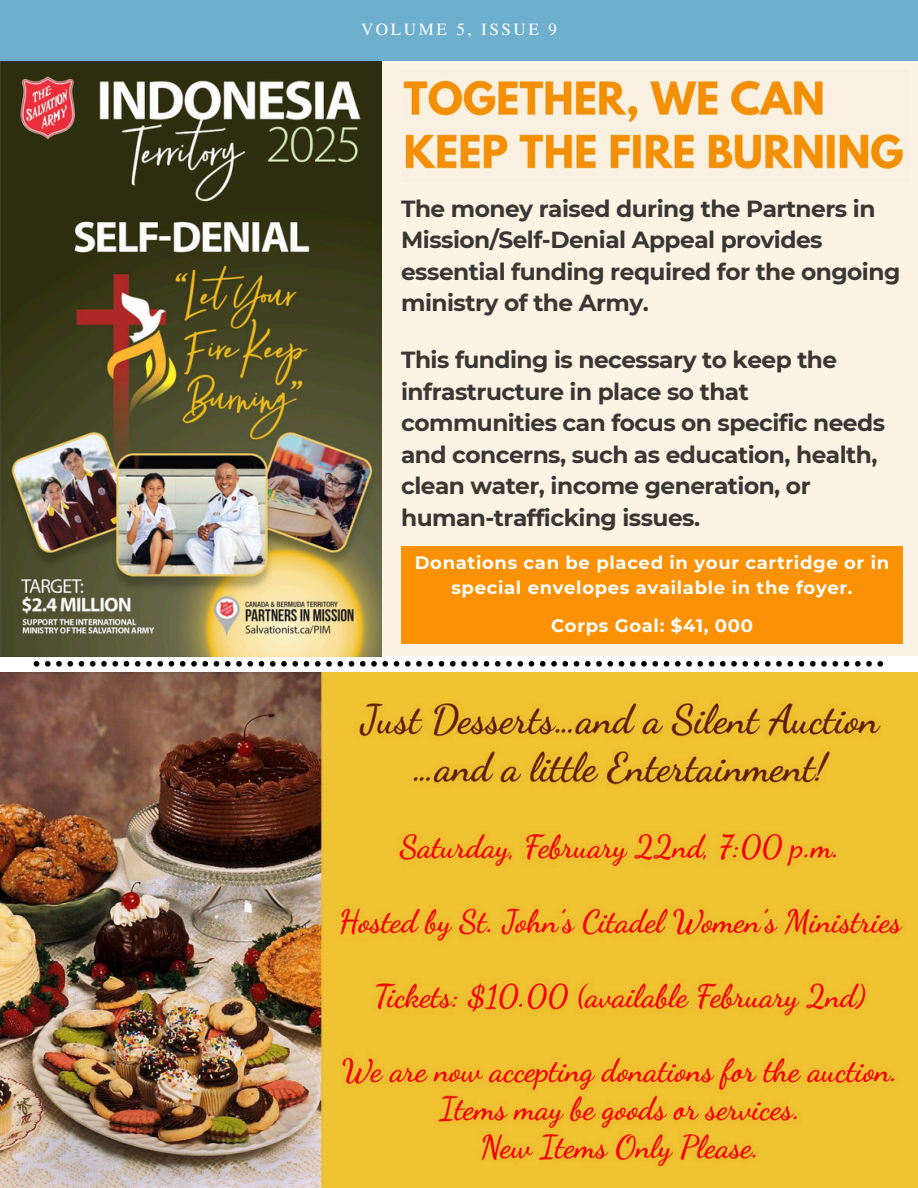
<style>
.page{position:relative;width:918px;height:1188px;background:#fff}
.page>*{position:absolute;margin:0;border:0;box-sizing:border-box;transform-origin:0 0}
.t1{font:700 23.25px/31.5px "Montserrat";letter-spacing:-.02em;color:#3a3733}
.t2{font:700 18px/24.5px "Montserrat";letter-spacing:.035em;color:#fff;text-align:center}
.t3{font:17.1px "Te X Gyre Termes";letter-spacing:.15em;color:#fff}
</style>
<div class="page">
<div style="left:340px;top:54px;width:578px;height:602px;background:#fcf3e4"></div>
<img style="left:0;top:60px;width:381px;height:596px">
<img style="left:402px;top:79px;width:503px;height:94px">
<div style="left:0;top:0;width:918px;height:60px;background:#6fafce"></div>
<img style="left:0;top:672px;width:918px;height:516px">
<svg style="left:34px;top:661px;width:849px;height:6px"></svg>
<div style="left:401px;top:547px;width:502px;height:97px;background:#fb9205"></div>
<p class="t3" style="left:361px;top:17px;width:197px">VOLUME 5, ISSUE 9</p>
<p class="t1" style="left:401px;top:192px;width:501px">The money raised during the Partners in Mission/Self-Denial Appeal provides essential funding required for the ongoing ministry of the Army.</p>
<h2 class="t1" style="left:401px;top:344px;width:485px">This funding is necessary to keep the infrastructure in place so that communities can focus on specific needs and concerns, such as education, health, clean water, income generation, or human-trafficking issues.</h2>
<h1 class="t2" style="left:415px;top:550px;width:476px">Donations can be placed in your cartridge or in special envelopes available in the foyer.</h1>
<h1 class="t2" style="left:551px;top:613px;width:203px">Corps Goal: $41, 000</h1>
</div>
